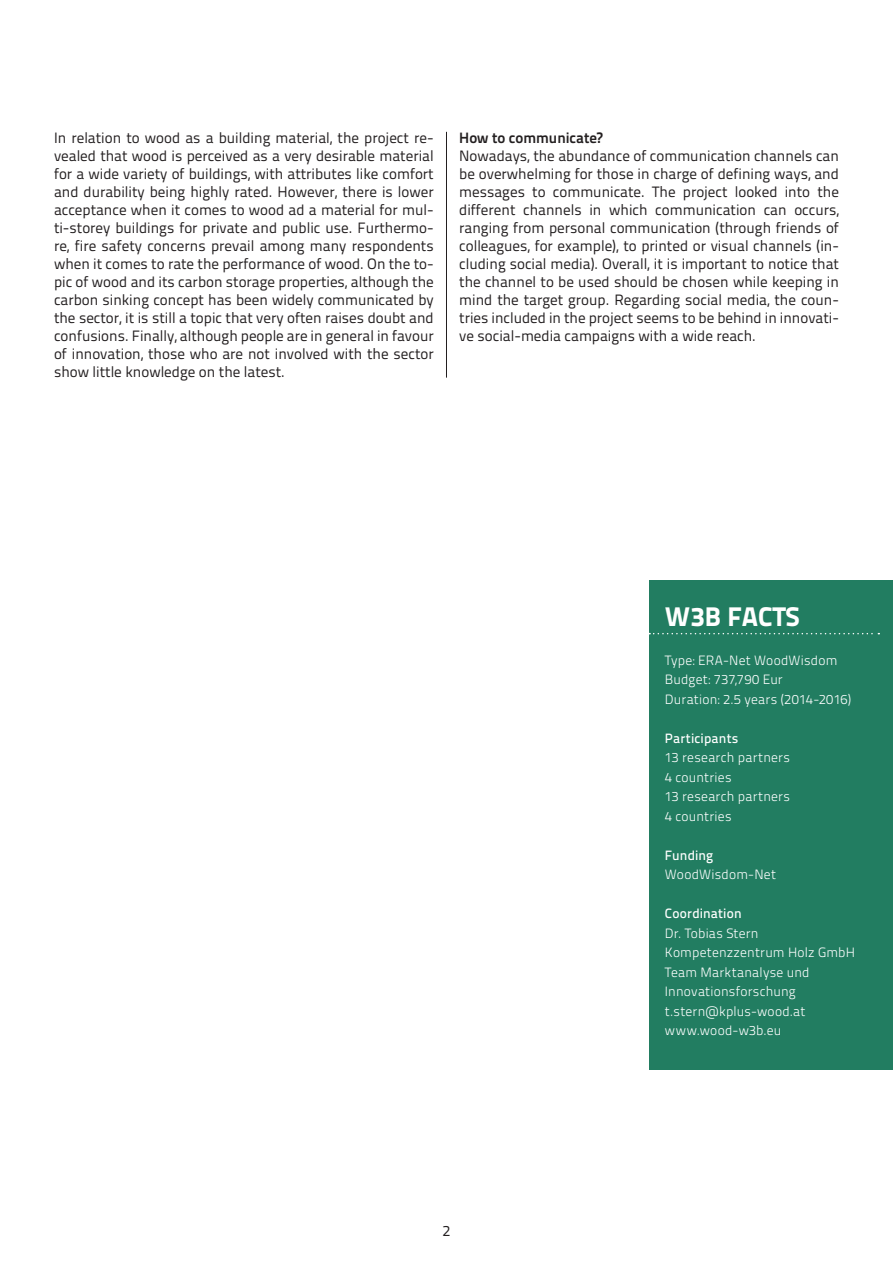
<style>
.page{position:relative;width:893px;height:1263px;background:#fff}
.page>*{position:absolute;margin:0;border:0;box-sizing:border-box;transform-origin:0 0}
.t1{font:800 27px "Titillium Text 22 L";color:#fff}
.t2{font:15px/18px "Titillium Text 22 L";color:#231f20;text-align:justify}
.t3{font:700 15px "Titillium Text 22 L";color:#231f20}
.t4{font:300 13.5px/19.5px "Titillium Text 22 L";letter-spacing:.015em;color:#fff}
.t5{font:500 13.5px "Titillium Text 22 L";letter-spacing:.015em;color:#fff}
</style>
<div class="page">
<div style="left:649px;top:580px;width:244px;height:490px;background:#227d61"></div>
<svg style="left:649px;top:633px;width:230px;height:1px"></svg>
<hr style="left:446px;top:132px;width:1px;height:246px;background:#231f20">
<p class="t2" style="left:54px;top:128px;width:381px">In relation to wood as a building material, the project re&shy;vealed that wood is perceived as a very desirable material for a wide variety of buildings, with attributes like comfort and durability being highly rated. However, there is lower acceptance when it comes to wood ad a material for mul&shy;ti-storey buildings for private and public use. Furthermo&shy;re, fire safety concerns prevail among many respondents when it comes to rate the performance of wood. On the to&shy;pic of wood and its carbon storage properties, although the carbon sinking concept has been widely communicated by the sector, it is still a topic that very often raises doubt and confusions. Finally, although people are in general in favour of innovation, those who are not involved with the sector show little knowledge on the latest.</p>
<p class="t3" style="left:459px;top:126px;width:145px">How to communicate?</p>
<p class="t2" style="left:459px;top:146px;width:381px">Nowadays, the abundance of communication channels can be overwhelming for those in charge of defining ways, and messages to communicate. The project looked into the different channels in which communication can occurs, ranging from personal communication (through friends of colleagues, for example), to printed or visual channels (in&shy;cluding social media). Overall, it is important to notice that the channel to be used should be chosen while keeping in mind the target group. Regarding social media, the coun&shy;tries included in the project seems to be behind in innovati&shy;ve social-media campaigns with a wide reach.</p>
<p class="t2" style="left:442px;top:1221px;width:9px">2</p>
<h1 class="t1" style="left:665px;top:595px;width:136px">W3B FACTS</h1>
<p class="t4" style="left:665px;top:649px;width:188px">Type: ERA-Net WoodWisdom<br>Budget: 737,790 Eur<br>Duration: 2.5 years (2014-2016)</p>
<p class="t5" style="left:665px;top:727px;width:75px">Participants</p>
<p class="t4" style="left:665px;top:747px;width:126px">13 research partners<br>4 countries<br>13 research partners<br>4 countries</p>
<p class="t5" style="left:665px;top:844px;width:50px">Funding</p>
<p class="t4" style="left:665px;top:864px;width:112px">WoodWisdom-Net</p>
<p class="t5" style="left:665px;top:903px;width:78px">Coordination</p>
<p class="t4" style="left:665px;top:922px;width:192px">Dr. Tobias Stern<br>Kompetenzzentrum Holz GmbH<br>Team Marktanalyse und<br>Innovationsforschung t.stern@kplus-wood.at www.wood-w3b.eu</p>
</div>
